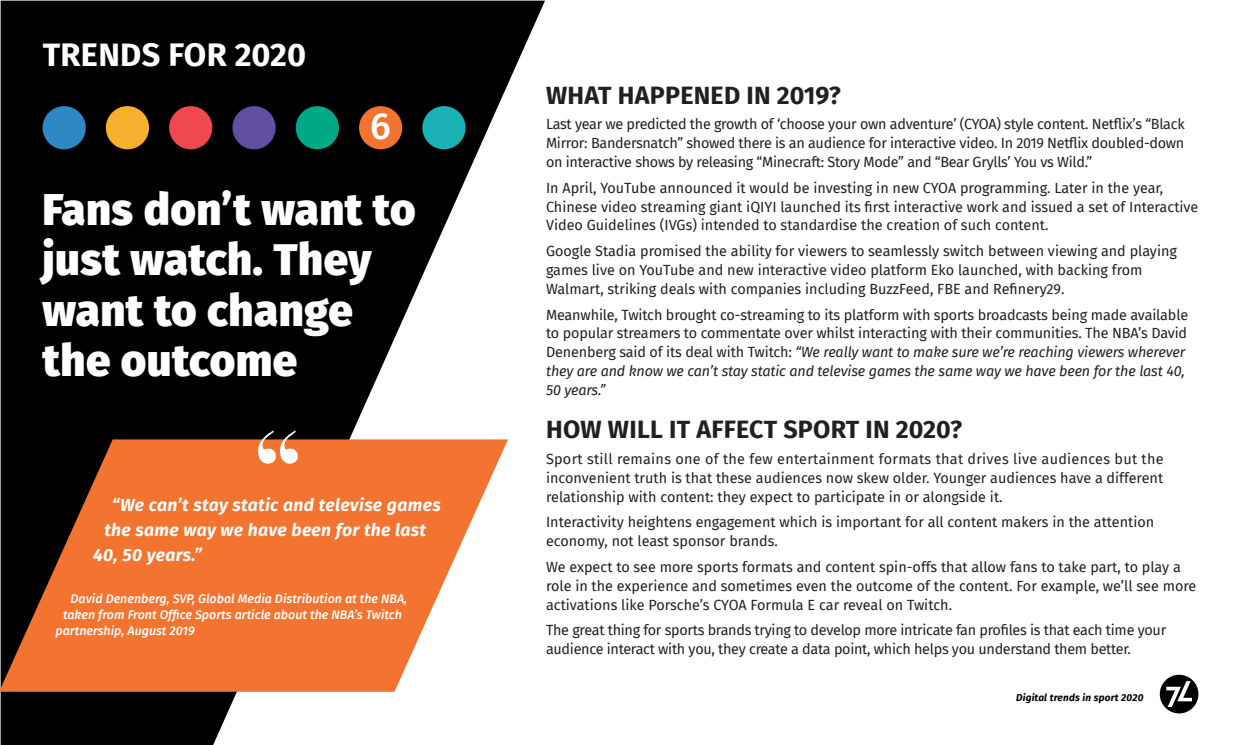
<style>
.page{position:relative;width:1241px;height:745px;background:#fff}
.page>*{position:absolute;margin:0;border:0;box-sizing:border-box;transform-origin:0 0}
.Headline_Text_-_Sent{font:900 43.75px/50px "Fira Sans";letter-spacing:.01em;color:#fff}
.SubHeading_1{font:500 37.5px "Fira Sans";color:#fff}
.SubHeading_1-2{font:700 32.5px "Fira Sans";letter-spacing:.01em;color:#fff}
.Small_Heading_CAPS{font:700 25px "Fira Sans";letter-spacing:.01em;color:#231f20}
.Pull_quote{font:italic 700 17.5px "Fira Sans";letter-spacing:.02em;color:#fff}
.Body_trends{font:14.38px/18.8px "Fira Sans";color:#231f20}
.Body_trends-2{font:14.38px/18.8px "Fira Sans";letter-spacing:-.02em;color:#231f20}
.Pull_quote-2{font:italic 500 12.5px "Fira Sans";color:#fff}
.t1{font:italic 700 10px "Fira Sans";letter-spacing:.02em;color:#000}
.s1{font-style:italic}
</style>
<div class="page">
<svg style="left:1px;top:1px;width:544px;height:743px;fill:#000"></svg>
<div style="left:43px;top:106px;width:43px;height:43px;background:#2d88c3;border-radius:50%"></div>
<div style="left:169px;top:106px;width:43px;height:43px;background:#ef484f;border-radius:50%"></div>
<div style="left:106px;top:106px;width:43px;height:43px;background:#fbaf2e;border-radius:50%"></div>
<div style="left:232px;top:106px;width:43px;height:43px;background:#604fa0;border-radius:50%"></div>
<div style="left:359px;top:106px;width:43px;height:43px;background:#f37330;border-radius:50%"></div>
<div style="left:422px;top:106px;width:43px;height:43px;background:#1bb1b5;border-radius:50%"></div>
<div style="left:296px;top:106px;width:43px;height:43px;background:#00a985;border-radius:50%"></div>
<svg style="left:0;top:439px;width:508px;height:252px;background:#d97642"></svg>
<svg style="left:258px;top:430px;width:40px;height:33px"></svg>
<div style="left:1159px;top:674px;width:39px;height:39px;background:#000;border-radius:50%"></div>
<svg style="left:1165px;top:680px;width:26px;height:26px"></svg>
<p class="SubHeading_1-2" style="left:43px;top:27px;width:265px">TRENDS FOR 2020</p>
<p class="SubHeading_1" style="left:370px;top:96px;width:22px">6</p>
<p class="Headline_Text_-_Sent" style="left:43px;top:181px;width:374px">Fans don’t want to just watch. They want to change the outcome</p>
<p class="Pull_quote" style="left:112px;top:490px;width:330px">“We can’t stay static and televise games</p>
<p class="Pull_quote" style="left:104px;top:515px;width:323px">the same way we have been for the last</p>
<p class="Pull_quote" style="left:93px;top:540px;width:110px">40, 50 years.”</p>
<p class="Pull_quote-2" style="left:71px;top:587px;width:338px">David Denenberg, SVP, Global Media Distribution at the NBA,</p>
<p class="Pull_quote-2" style="left:63px;top:604px;width:340px">taken from Front Office Sports article about the NBA’s Twitch</p>
<p class="Pull_quote-2" style="left:56px;top:620px;width:141px">partnership, August 2019</p>
<p class="Small_Heading_CAPS" style="left:546px;top:74px;width:296px">WHAT HAPPENED IN 2019?</p>
<p class="Body_trends" style="left:546px;top:114px;width:640px;text-align:justify">Last year we predicted the growth of ‘choose your own adventure’ (CYOA) style content. Netflix’s “Black Mirror: Bandersnatch” showed there is an audience for interactive video. In 2019 Netflix doubled-down on interactive shows by releasing “Minecraft: Story Mode” and “Bear Grylls’ You vs Wild.”</p>
<p class="Body_trends" style="left:546px;top:178px;width:653px">In April, YouTube announced it would be investing in new CYOA programming. Later in the year,<br>Chinese video streaming giant iQIYI launched its first interactive work and issued a set of Interactive<br>Video Guidelines (IVGs) intended to standardise the creation of such content.</p>
<p class="Body_trends" style="left:546px;top:241px;width:632px">Google Stadia promised the ability for viewers to seamlessly switch between viewing and playing games live on YouTube and new interactive video platform Eko launched, with backing from<br>Walmart, striking deals with companies including BuzzFeed, FBE and Refinery29.</p>
<p class="Body_trends" style="left:546px;top:304px;width:643px">Meanwhile, Twitch brought co-streaming to its platform with sports broadcasts being made available to popular streamers to commentate over whilst interacting with their communities. The NBA’s David Denenberg said of its deal with Twitch: <span class="s1">“We really want to make sure we’re reaching viewers wherever they are and know we can’t stay static and televise games the same way we have been for the last 40, 50 years.”</span></p>
<p class="Small_Heading_CAPS" style="left:546px;top:408px;width:417px">HOW WILL IT AFFECT SPORT IN 2020?</p>
<p class="Body_trends" style="left:546px;top:449px;width:619px;text-align:justify">Sport still remains one of the few entertainment formats that drives live audiences but the inconvenient truth is that these audiences now skew older. Younger audiences have a different relationship with content: they expect to participate in or alongside it.</p>
<p class="Body_trends" style="left:546px;top:512px;width:609px">Interactivity heightens engagement which is important for all content makers in the attention economy, not least sponsor brands.</p>
<p class="Body_trends" style="left:546px;top:557px;width:651px">We expect to see more sports formats and content spin-offs that allow fans to take part, to play a role in the experience and sometimes even the outcome of the content. For example, we’ll see more activations like Porsche’s CYOA Formula E car reveal on Twitch.</p>
<p class="Body_trends-2" style="left:546px;top:620px;width:621px">The great thing for sports brands trying to develop more intricate fan profiles is that each time your audience interact with you, they create a data point, which helps you understand them better.</p>
<p class="t1" style="left:1015px;top:688px;width:129px">Digital trends in sport 2020</p>
</div>
